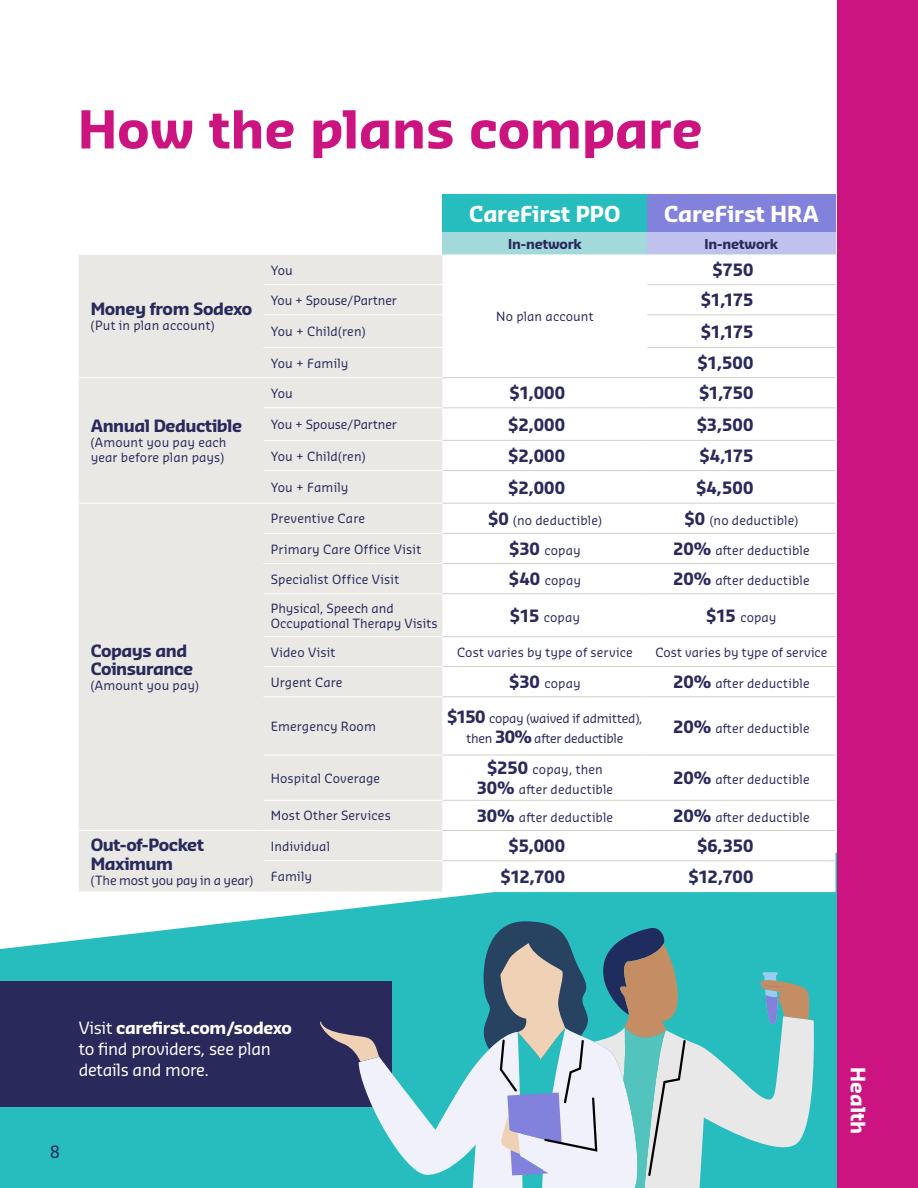
<style>
.page{position:relative;width:918px;height:1188px;background:#fff}
.page>*{position:absolute;margin:0;border:0;box-sizing:border-box;transform-origin:0 0}
.t1{font:700 51px "Sansa Pro";color:#cc1480}
.t2{font:700 21.6px "Sansa Pro";letter-spacing:-.005em;color:#fff}
.t3{font:700 19.5px "Sansa Pro";color:#fff}
.t4{font:700 16.65px/18.3px "Sansa Pro";letter-spacing:-.025em;color:#2a295c}
.t5{font:16.5px/21px "Sansa Pro";letter-spacing:-.02em;color:#fff}
.t6{font:16.5px "Sansa Pro";color:#2a295c}
.t7{font:700 13.2px "Sansa Pro";letter-spacing:-.015em;color:#2a295c}
.t8{font:12.45px/15px "Sansa Pro";letter-spacing:.01em;color:#2a295c}
.t9{font:12.45px/20px "Sansa Pro";letter-spacing:-.02em;color:#2a295c;text-align:center}
.t10{font:12.45px "Sansa Pro";letter-spacing:-.01em;color:#2a295c}
.s1{font-weight:700;font-size:16.65px}
.s2{font-weight:700}
</style>
<div class="page">
<svg style="left:0;top:852px;width:837px;height:336px;fill:#27bdbe"></svg>
<div style="left:443px;top:195px;width:204px;height:37px;background:#27bdbe"></div>
<div style="left:647px;top:195px;width:189px;height:37px;background:#8282dc"></div>
<div style="left:443px;top:232px;width:204px;height:22px;background:#a2dadb"></div>
<div style="left:647px;top:232px;width:189px;height:22px;background:#c1c1ed"></div>
<div style="left:79px;top:255px;width:364px;height:637px;background:#e9e8e4"></div>
<svg style="left:443px;top:254px;width:393px;height:638px"></svg>
<hr style="left:263px;top:284px;width:180px;height:1px;background:#fff">
<hr style="left:263px;top:314px;width:180px;height:1px;background:#fff">
<hr style="left:263px;top:347px;width:180px;height:1px;background:#fff">
<hr style="left:79px;top:377px;width:184px;height:1px;background:#fff">
<hr style="left:263px;top:377px;width:180px;height:1px;background:#fff">
<hr style="left:263px;top:407px;width:180px;height:1px;background:#fff">
<hr style="left:263px;top:440px;width:180px;height:1px;background:#fff">
<hr style="left:263px;top:470px;width:180px;height:1px;background:#fff">
<hr style="left:79px;top:503px;width:184px;height:1px;background:#fff">
<hr style="left:263px;top:503px;width:180px;height:1px;background:#fff">
<hr style="left:263px;top:533px;width:180px;height:1px;background:#fff">
<hr style="left:263px;top:563px;width:180px;height:1px;background:#fff">
<hr style="left:263px;top:593px;width:180px;height:1px;background:#fff">
<hr style="left:263px;top:636px;width:180px;height:1px;background:#fff">
<hr style="left:263px;top:666px;width:180px;height:1px;background:#fff">
<hr style="left:263px;top:696px;width:180px;height:1px;background:#fff">
<hr style="left:263px;top:755px;width:180px;height:1px;background:#fff">
<hr style="left:263px;top:800px;width:180px;height:1px;background:#fff">
<hr style="left:79px;top:830px;width:184px;height:1px;background:#fff">
<hr style="left:79px;top:892px;width:184px;height:1px;background:#fff">
<hr style="left:263px;top:830px;width:180px;height:1px;background:#fff">
<hr style="left:263px;top:860px;width:180px;height:1px;background:#fff">
<hr style="left:263px;top:892px;width:180px;height:1px;background:#fff">
<hr style="left:647px;top:284px;width:189px;height:1px;background:#d3d0c9">
<hr style="left:647px;top:314px;width:189px;height:1px;background:#d3d0c9">
<hr style="left:647px;top:347px;width:189px;height:1px;background:#d3d0c9">
<hr style="left:443px;top:377px;width:204px;height:1px;background:#d3d0c9">
<hr style="left:647px;top:377px;width:189px;height:1px;background:#d3d0c9">
<hr style="left:443px;top:407px;width:204px;height:1px;background:#d3d0c9">
<hr style="left:647px;top:407px;width:189px;height:1px;background:#d3d0c9">
<hr style="left:443px;top:440px;width:204px;height:1px;background:#d3d0c9">
<hr style="left:647px;top:440px;width:189px;height:1px;background:#d3d0c9">
<hr style="left:443px;top:470px;width:204px;height:1px;background:#d3d0c9">
<hr style="left:647px;top:470px;width:189px;height:1px;background:#d3d0c9">
<hr style="left:443px;top:503px;width:204px;height:1px;background:#d3d0c9">
<hr style="left:647px;top:503px;width:189px;height:1px;background:#d3d0c9">
<hr style="left:443px;top:533px;width:204px;height:1px;background:#d3d0c9">
<hr style="left:647px;top:533px;width:189px;height:1px;background:#d3d0c9">
<hr style="left:443px;top:563px;width:204px;height:1px;background:#d3d0c9">
<hr style="left:647px;top:563px;width:189px;height:1px;background:#d3d0c9">
<hr style="left:443px;top:593px;width:204px;height:1px;background:#d3d0c9">
<hr style="left:443px;top:636px;width:204px;height:1px;background:#d3d0c9">
<hr style="left:647px;top:593px;width:189px;height:1px;background:#d3d0c9">
<hr style="left:647px;top:636px;width:189px;height:1px;background:#d3d0c9">
<hr style="left:443px;top:666px;width:204px;height:1px;background:#d3d0c9">
<hr style="left:647px;top:666px;width:189px;height:1px;background:#d3d0c9">
<hr style="left:443px;top:696px;width:204px;height:1px;background:#d3d0c9">
<hr style="left:647px;top:696px;width:189px;height:1px;background:#d3d0c9">
<hr style="left:443px;top:755px;width:204px;height:1px;background:#d3d0c9">
<hr style="left:647px;top:755px;width:189px;height:1px;background:#d3d0c9">
<hr style="left:443px;top:800px;width:204px;height:1px;background:#d3d0c9">
<hr style="left:647px;top:800px;width:189px;height:1px;background:#d3d0c9">
<hr style="left:443px;top:830px;width:204px;height:1px;background:#d3d0c9">
<hr style="left:647px;top:830px;width:189px;height:1px;background:#d3d0c9">
<hr style="left:443px;top:860px;width:204px;height:1px;background:#d3d0c9">
<hr style="left:647px;top:860px;width:189px;height:1px;background:#d3d0c9">
<div style="left:0;top:982px;width:392px;height:125px;background:#2a295c"></div>
<svg style="left:319px;top:921px;width:498px;height:267px"></svg>
<div style="left:837px;top:0;width:81px;height:1188px;background:#cc1480"></div>
<h1 class="t1" style="left:78px;top:94px;width:626px">How the plans compare</h1>
<h3 class="t4" style="left:91px;top:300px;width:163px">Money from Sodexo</h3>
<p class="t8" style="left:91px;top:318px;width:125px">(Put in plan account)</p>
<h3 class="t4" style="left:91px;top:417px;width:153px">Annual Deductible</h3>
<p class="t8" style="left:91px;top:435px;width:137px">(Amount you pay each year before plan pays)</p>
<h3 class="t4" style="left:91px;top:641px;width:104px">Copays and<br>Coinsurance</h3>
<p class="t8" style="left:91px;top:678px;width:110px">(Amount you pay)</p>
<h3 class="t4" style="left:91px;top:836px;width:115px">Out-of-Pocket<br>Maximum</h3>
<p class="t9" style="left:91px;top:870px;width:164px">(The most you pay in a year)</p>
<p class="t8" style="left:271px;top:262px;width:24px">You</p>
<h2 class="t2" style="left:469px;top:199px;width:153px">CareFirst PPO</h2>
<h2 class="t2" style="left:664px;top:199px;width:156px">CareFirst HRA</h2>
<p class="t7" style="left:508px;top:235px;width:75px">In-network</p>
<p class="t7" style="left:705px;top:235px;width:75px">In-network</p>
<h3 class="t4" style="left:713px;top:261px;width:42px">$750</h3>
<p class="t10" style="left:271px;top:292px;width:128px">You + Spouse/Partner</p>
<h3 class="t4" style="left:701px;top:291px;width:54px">$1,175</h3>
<p class="t8" style="left:271px;top:324px;width:96px">You + Child(ren)</p>
<h3 class="t4" style="left:701px;top:322px;width:54px">$1,175</h3>
<p class="t8" style="left:271px;top:355px;width:79px">You + Family</p>
<h3 class="t4" style="left:698px;top:354px;width:57px">$1,500</h3>
<p class="t8" style="left:496px;top:309px;width:99px">No plan account</p>
<p class="t8" style="left:271px;top:386px;width:24px">You</p>
<h3 class="t4" style="left:509px;top:384px;width:57px">$1,000</h3>
<h3 class="t4" style="left:699px;top:384px;width:56px">$1,750</h3>
<p class="t10" style="left:271px;top:416px;width:128px">You + Spouse/Partner</p>
<h3 class="t4" style="left:508px;top:415px;width:59px">$2,000</h3>
<h3 class="t4" style="left:697px;top:415px;width:58px">$3,500</h3>
<p class="t8" style="left:271px;top:448px;width:96px">You + Child(ren)</p>
<h3 class="t4" style="left:508px;top:447px;width:59px">$2,000</h3>
<h3 class="t4" style="left:699px;top:447px;width:55px">$4,175</h3>
<p class="t8" style="left:271px;top:480px;width:79px">You + Family</p>
<h3 class="t4" style="left:508px;top:478px;width:59px">$2,000</h3>
<h3 class="t4" style="left:696px;top:478px;width:59px">$4,500</h3>
<p class="t8" style="left:271px;top:511px;width:96px">Preventive Care</p>
<p class="t8" style="left:488px;top:513px;width:115px"><span class="s1">$0</span> (no deductible)</p>
<p class="t8" style="left:685px;top:513px;width:115px"><span class="s1">$0</span> (no deductible)</p>
<p class="t8" style="left:271px;top:541px;width:152px">Primary Care Office Visit</p>
<p class="t8" style="left:509px;top:543px;width:73px"><span class="s1">$30</span> copay</p>
<p class="t8" style="left:673px;top:543px;width:138px"><span class="s1">20%</span> after deductible</p>
<p class="t8" style="left:271px;top:571px;width:130px">Specialist Office Visit</p>
<p class="t8" style="left:509px;top:573px;width:74px"><span class="s1">$40</span> copay</p>
<p class="t8" style="left:673px;top:573px;width:138px"><span class="s1">20%</span> after deductible</p>
<p class="t8" style="left:271px;top:601px;width:168px">Physical, Speech and<br>Occupational Therapy Visits</p>
<p class="t8" style="left:510px;top:610px;width:72px"><span class="s1">$15</span> copay</p>
<p class="t8" style="left:706px;top:610px;width:72px"><span class="s1">$15</span> copay</p>
<p class="t8" style="left:271px;top:644px;width:66px">Video Visit</p>
<p class="t8" style="left:457px;top:644px;width:177px">Cost varies by type of service</p>
<p class="t8" style="left:655px;top:644px;width:174px">Cost varies by type of service</p>
<p class="t8" style="left:271px;top:674px;width:73px">Urgent Care</p>
<p class="t8" style="left:509px;top:676px;width:73px"><span class="s1">$30</span> copay</p>
<p class="t8" style="left:673px;top:676px;width:138px"><span class="s1">20%</span> after deductible</p>
<p class="t8" style="left:271px;top:719px;width:107px">Emergency Room</p>
<p class="t9" style="left:447px;top:708px;width:197px"><span class="s1">$150</span> copay (waived if admitted), then <span class="s1">30%</span> after deductible</p>
<p class="t8" style="left:673px;top:720px;width:138px"><span class="s1">20%</span> after deductible</p>
<p class="t8" style="left:271px;top:770px;width:111px">Hospital Coverage</p>
<p class="t8" style="left:477px;top:760px;width:138px;line-height:20px;text-align:center"><span class="s1">$250</span> copay, then<br><span class="s1">30%</span> after deductible</p>
<p class="t8" style="left:673px;top:772px;width:138px"><span class="s1">20%</span> after deductible</p>
<p class="t8" style="left:271px;top:808px;width:121px">Most Other Services</p>
<p class="t8" style="left:477px;top:810px;width:138px"><span class="s1">30%</span> after deductible</p>
<p class="t8" style="left:673px;top:810px;width:138px"><span class="s1">20%</span> after deductible</p>
<p class="t8" style="left:271px;top:838px;width:61px">Individual</p>
<h3 class="t4" style="left:509px;top:837px;width:58px">$5,000</h3>
<h3 class="t4" style="left:697px;top:837px;width:58px">$6,350</h3>
<p class="t8" style="left:271px;top:869px;width:43px">Family</p>
<h3 class="t4" style="left:501px;top:868px;width:66px">$12,700</h3>
<h3 class="t4" style="left:689px;top:868px;width:66px">$12,700</h3>
<h3 class="t5" style="left:79px;top:1017px;width:215px">Visit <span class="s2">carefirst.com/sodexo </span>to find providers, see plan details and more.</h3>
<h3 class="t6" style="left:50px;top:1141px;width:12px">8</h3>
<h3 class="t3" style="left:872px;top:1067px;width:68px;rotate:90deg">Health</h3>
</div>
